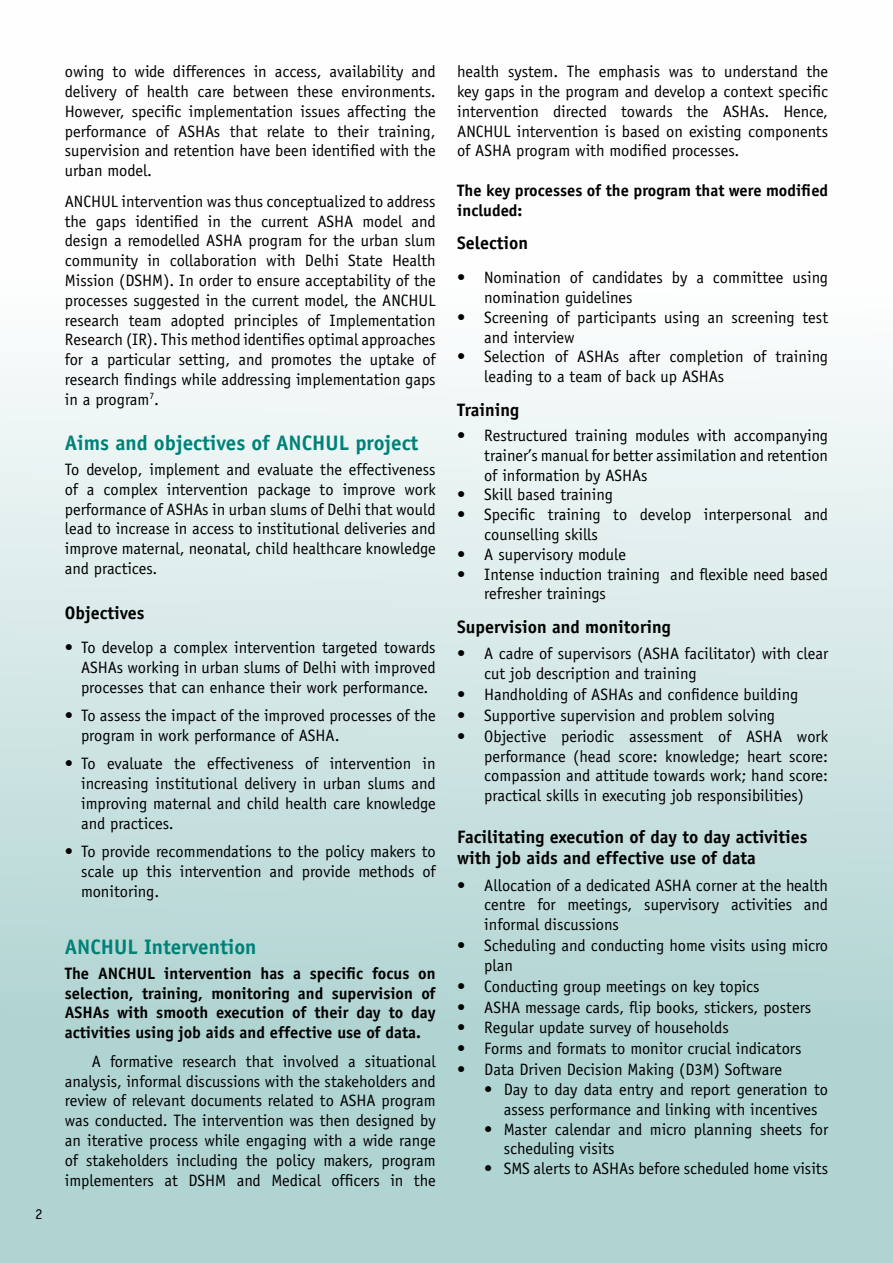
<style>
.page{position:relative;width:893px;height:1263px;background:#fff}
.page>*{position:absolute;margin:0;border:0;box-sizing:border-box;transform-origin:0 0}
.t1{font:700 21px "Officina Sans";color:#008177}
.t2{font:700 18px/21.6px "Officina Sans";color:#000}
.t3{font:16.5px/19.8px "Officina Sans";color:#000;text-align:justify}
.t4{font:700 16.5px/19.8px "Officina Sans";color:#000;text-align:justify}
.t5{font:15px "Officina Sans";color:#000}
</style>
<div class="page">
<div style="left:0;top:0;width:893px;height:1263px;background:linear-gradient(to bottom,#fff,#a5cecc)"></div>
<p class="t5" style="left:35px;top:1205px;width:9px">2</p>
<p class="t3" style="left:65px;top:62px;width:372px">owing to wide differences in access, availability and delivery of health care between these environments.<br>However, specific implementation issues affecting the performance of ASHAs that relate to their training, supervision and retention have been identified with the urban model.</p>
<p class="t3" style="left:65px;top:191px;width:372px">ANCHUL intervention was thus conceptualized to address the gaps identified in the current ASHA model and design a remodelled ASHA program for the urban slum community in collaboration with Delhi State Health Mission (DSHM). In order to ensure acceptability of the processes suggested in the current model, the ANCHUL research team adopted principles of Implementation Research (IR). This method identifies optimal approaches for a particular setting, and promotes the uptake of research findings while addressing implementation gaps in a program<sup>7</sup>.</p>
<p class="t1" style="left:65px;top:430px;width:355px">Aims and objectives of ANCHUL project</p>
<p class="t3" style="left:65px;top:460px;width:372px">To develop, implement and evaluate the effectiveness of a complex intervention package to improve work performance of ASHAs in urban slums of Delhi that would lead to increase in access to institutional deliveries and improve maternal, neonatal, child healthcare knowledge and practices.</p>
<p class="t2" style="left:65px;top:602px;width:81px">Objectives</p>
<p class="t3" style="left:81px;top:637px;width:356px;text-indent:-16px">• To develop a complex intervention targeted towards ASHAs working in urban slums of Delhi with improved processes that can enhance their work performance.</p>
<p class="t3" style="left:81px;top:705px;width:356px;text-indent:-16px">• To assess the impact of the improved processes of the program in work performance of ASHA.</p>
<p class="t3" style="left:81px;top:754px;width:356px;text-indent:-16px">• To evaluate the effectiveness of intervention in increasing institutional delivery in urban slums and improving maternal and child health care knowledge and practices.</p>
<p class="t3" style="left:81px;top:842px;width:356px;text-indent:-16px">• To provide recommendations to the policy makers to scale up this intervention and provide methods of monitoring.</p>
<p class="t1" style="left:65px;top:933px;width:193px">ANCHUL Intervention</p>
<p class="t4" style="left:65px;top:963px;width:372px">The ANCHUL intervention has a specific focus on selection, training, monitoring and supervision of ASHAs with smooth execution of their day to day activities using job aids and effective use of data.</p>
<p class="t3" style="left:65px;top:1051px;width:372px;text-indent:27px">A formative research that involved a situational analysis, informal discussions with the stakeholders and review of relevant documents related to ASHA program was conducted. The intervention was then designed by an iterative process while engaging with a wide range of stakeholders including the policy makers, program implementers at DSHM and Medical officers in the</p>
<p class="t3" style="left:457px;top:62px;width:372px">health system. The emphasis was to understand the key gaps in the program and develop a context specific intervention directed towards the ASHAs. Hence, ANCHUL intervention is based on existing components of ASHA program with modified processes.</p>
<p class="t4" style="left:457px;top:180px;width:372px">The key processes of the program that were modified included:</p>
<p class="t2" style="left:457px;top:232px;width:72px">Selection</p>
<p class="t3" style="left:484px;top:268px;width:345px;text-indent:-27px">• Nomination of candidates by a committee using nomination guidelines</p>
<p class="t3" style="left:484px;top:307px;width:345px;text-indent:-27px">• Screening of participants using an screening test and interview</p>
<p class="t3" style="left:484px;top:347px;width:345px;text-indent:-27px">• Selection of ASHAs after completion of training leading to a team of back up ASHAs</p>
<p class="t2" style="left:457px;top:399px;width:64px">Training</p>
<p class="t3" style="left:484px;top:426px;width:345px;text-indent:-27px">• Restructured training modules with accompanying trainer’s manual for better assimilation and retention of information by ASHAs</p>
<p class="t3" style="left:457px;top:485px;width:157px">• Skill based training</p>
<p class="t3" style="left:484px;top:505px;width:345px;text-indent:-27px">• Specific training to develop interpersonal and counselling skills</p>
<p class="t3" style="left:457px;top:544px;width:170px">• A supervisory module</p>
<p class="t3" style="left:484px;top:564px;width:345px;text-indent:-27px">• Intense induction training and flexible need based refresher trainings</p>
<p class="t2" style="left:457px;top:616px;width:215px">Supervision and monitoring</p>
<p class="t3" style="left:484px;top:644px;width:345px;text-indent:-27px">• A cadre of supervisors (ASHA facilitator) with clear cut job description and training</p>
<p class="t3" style="left:457px;top:685px;width:342px">• Handholding of ASHAs and confidence building</p>
<p class="t3" style="left:457px;top:705px;width:319px">• Supportive supervision and problem solving</p>
<p class="t3" style="left:484px;top:726px;width:345px;text-indent:-27px">• Objective periodic assessment of ASHA work performance (head score: knowledge; heart score: compassion and attitude towards work; hand score: practical skills in executing job responsibilities)</p>
<p class="t2" style="left:457px;top:825px;width:352px">Facilitating execution of day to day activities with job aids and effective use of data</p>
<p class="t3" style="left:484px;top:875px;width:345px;text-indent:-27px">• Allocation of a dedicated ASHA corner at the health centre for meetings, supervisory activities and informal discussions</p>
<p class="t3" style="left:484px;top:935px;width:345px;text-indent:-27px">• Scheduling and conducting home visits using micro plan</p>
<p class="t3" style="left:457px;top:976px;width:304px">• Conducting group meetings on key topics</p>
<p class="t3" style="left:457px;top:997px;width:356px">• ASHA message cards, flip books, stickers, posters</p>
<p class="t3" style="left:457px;top:1018px;width:273px">• Regular update survey of households</p>
<p class="t3" style="left:457px;top:1039px;width:346px">• Forms and formats to monitor crucial indicators</p>
<p class="t3" style="left:457px;top:1060px;width:326px">• Data Driven Decision Making (D3M) Software</p>
<p class="t3" style="left:484px;top:1079px;width:345px;text-align:center">• Day to day data entry and report generation to assess performance and linking with incentives</p>
<p class="t3" style="left:504px;top:1119px;width:326px;text-indent:-19px">• Master calendar and micro planning sheets for scheduling visits</p>
<p class="t3" style="left:484px;top:1159px;width:345px">• SMS alerts to ASHAs before scheduled home visits</p>
</div>
